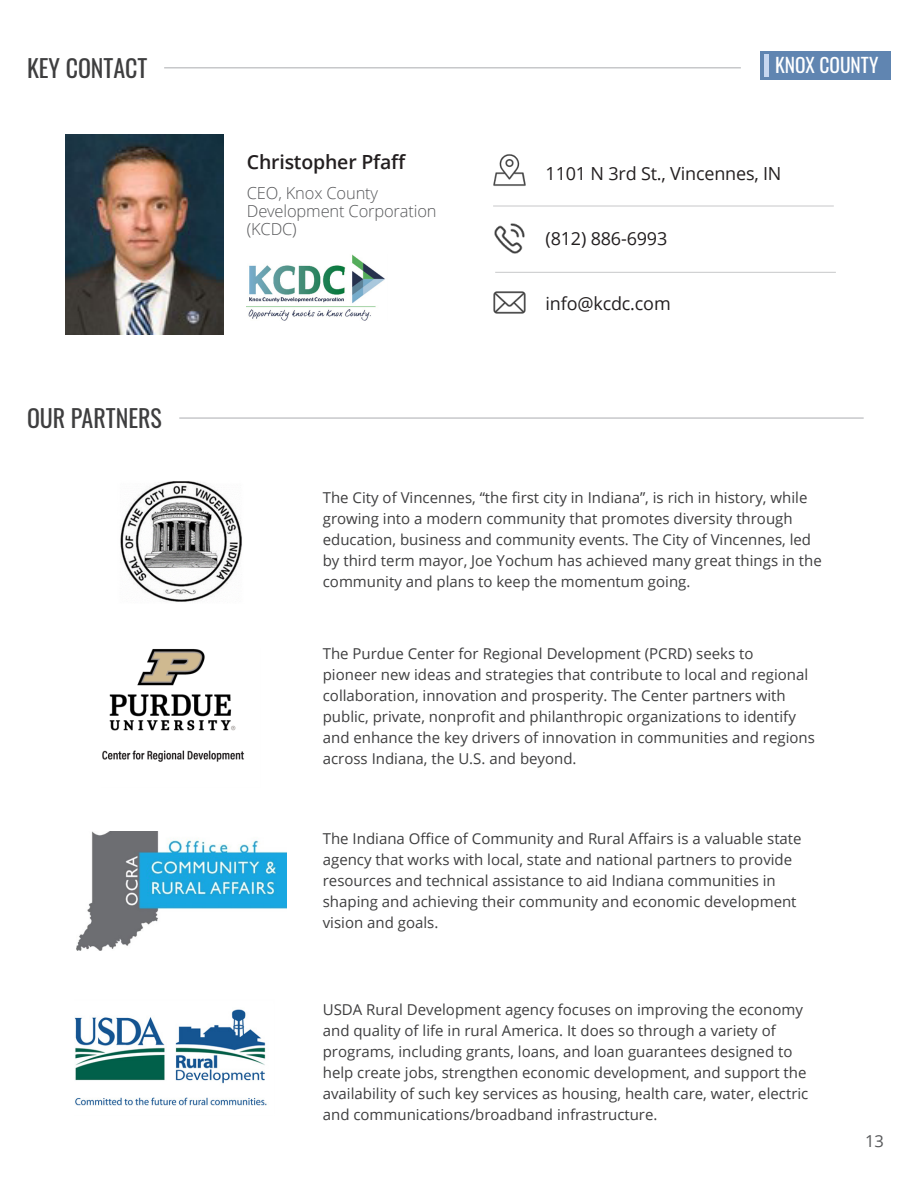
<style>
.page{position:relative;width:918px;height:1188px;background:#fff}
.page>*{position:absolute;margin:0;border:0;box-sizing:border-box;transform-origin:0 0}
.t1{font:24px "Oswald";color:#3e3e3f}
.t2{font:600 19.5px "Open Sans";letter-spacing:-.01em;color:#231f20}
.t3{font:19.5px "Oswald";color:#fff}
.t4{font:18px "Open Sans";letter-spacing:-.01em;color:#231f20}
.t5{font:300 16.5px/18px "Open Sans";letter-spacing:-.01em;color:#57585a}
.t6{font:16.5px "Open Sans";color:#57585a}
.t7{font:15px/21px "Open Sans";color:#3e3e3f}
</style>
<div class="page">
<div style="left:760px;top:52px;width:131px;height:28px;background:#6085b1"></div>
<div style="left:764px;top:54px;width:5px;height:23px;background:#c7d7f0"></div>
<hr style="left:164px;top:67px;width:577px;height:2px;background:#c7c8ca">
<hr style="left:179px;top:417px;width:685px;height:2px;background:#c7c8ca">
<img style="left:102px;top:649px;width:143px;height:113px">
<img style="left:76px;top:831px;width:210px;height:119px">
<img style="left:75px;top:1009px;width:192px;height:97px">
<img style="left:65px;top:135px;width:159px;height:199px">
<img style="left:246px;top:254px;width:139px;height:67px">
<img style="left:493px;top:154px;width:33px;height:32px">
<hr style="left:493px;top:206px;width:341px;height:1px;background:#c7c8ca">
<img style="left:494px;top:223px;width:31px;height:31px">
<hr style="left:495px;top:272px;width:341px;height:1px;background:#c7c8ca">
<img style="left:493px;top:291px;width:33px;height:23px">
<img style="left:120px;top:481px;width:122px;height:121px">
<p class="t1" style="left:27px;top:47px;width:122px">KEY CONTACT</p>
<p class="t3" style="left:775px;top:48px;width:105px">KNOX COUNTY</p>
<p class="t1" style="left:27px;top:397px;width:136px">OUR PARTNERS</p>
<p class="t2" style="left:247px;top:148px;width:161px">Christopher Pfaff</p>
<p class="t5" style="left:247px;top:184px;width:191px">CEO, Knox County<br>Development Corporation (KCDC)</p>
<p class="t4" style="left:546px;top:161px;width:237px">1101 N 3rd St., Vincennes, IN</p>
<p class="t4" style="left:546px;top:226px;width:123px">(812) 886-6993</p>
<p class="t4" style="left:546px;top:291px;width:127px">info@kcdc.com</p>
<p class="t7" style="left:323px;top:487px;width:501px">The City of Vincennes, “the first city in Indiana”, is rich in history, while growing into a modern community that promotes diversity through education, business and community events. The City of Vincennes, led by third term mayor, Joe Yochum has achieved many great things in the community and plans to keep the momentum going.</p>
<p class="t7" style="left:323px;top:643px;width:494px">The Purdue Center for Regional Development (PCRD) seeks to<br>pioneer new ideas and strategies that contribute to local and regional collaboration, innovation and prosperity. The Center partners with public, private, nonprofit and philanthropic organizations to identify and enhance the key drivers of innovation in communities and regions across Indiana, the U.S. and beyond.</p>
<p class="t7" style="left:323px;top:828px;width:480px">The Indiana Office of Community and Rural Affairs is a valuable state agency that works with local, state and national partners to provide resources and technical assistance to aid Indiana communities in shaping and achieving their community and economic development vision and goals.</p>
<p class="t7" style="left:323px;top:999px;width:487px">USDA Rural Development agency focuses on improving the economy and quality of life in rural America. It does so through a variety of programs, including grants, loans, and loan guarantees designed to help create jobs, strengthen economic development, and support the availability of such key services as housing, health care, water, electric and communications/broadband infrastructure.</p>
<p class="t6" style="left:865px;top:1130px;width:20px">13</p>
</div>
